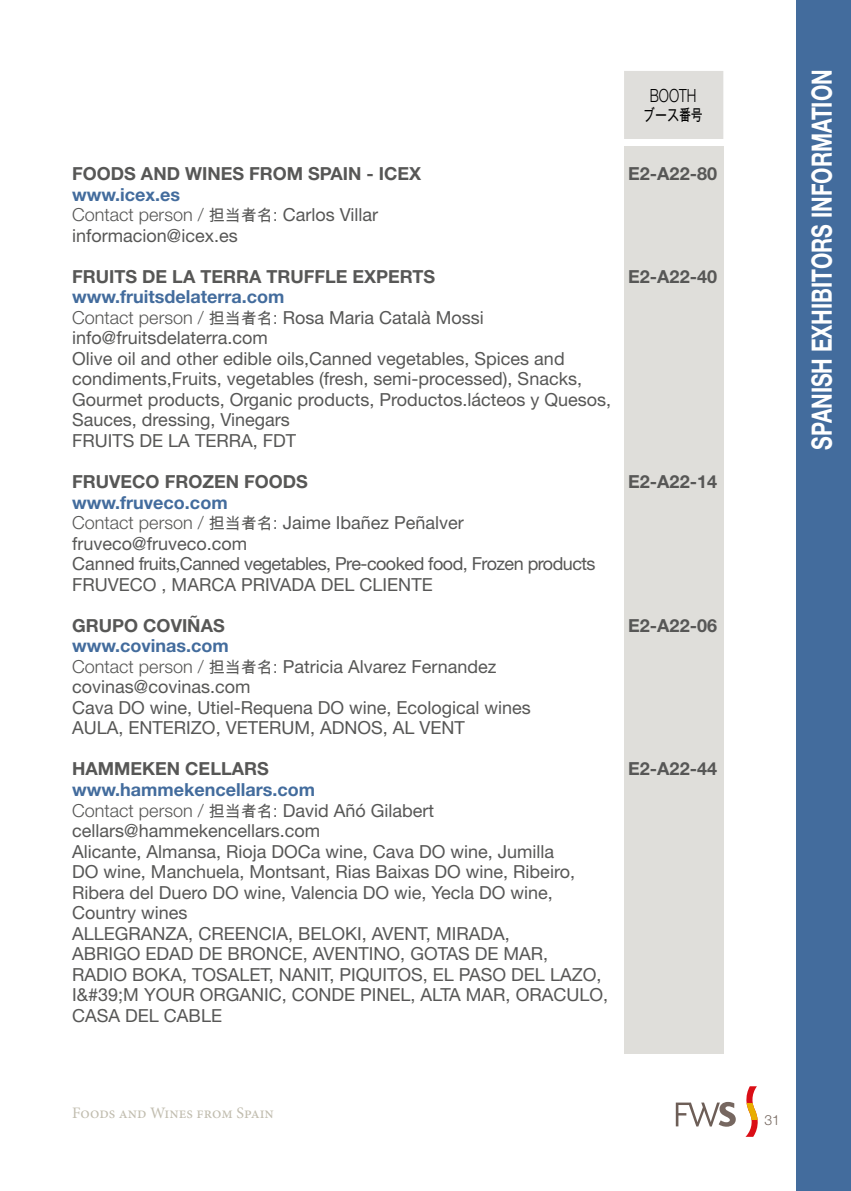
<style>
.page{position:relative;width:851px;height:1191px;background:#fff}
.page>*{position:absolute;margin:0;border:0;box-sizing:border-box;transform-origin:0 0}
.t1{font:700 28px "Helvetica Neue LT Pro";color:#fff;scale:.75 1}
.t2{font:300 18.2px "Helvetica Neue LT Pro";color:#000;scale:.75 1}
.t3{font:18px/20.6px "Helvetica Neue LT Pro";color:#575756}
.t4{font:700 18px "Helvetica Neue LT Pro";color:#575756}
.t5{font:16px "Minion Pro";color:#c1bdaf}
.t6{font:16px "Arial Unicode MS";letter-spacing:-.01em;color:#000;scale:.75 1}
.t7{font:300 14px "Helvetica Neue LT Pro";color:#75675f}
.s1{font-weight:700;color:#436c9d}
.s2{font-weight:300}
.s3{font-family:"Arial Unicode MS";font-size:16px}
</style>
<div class="page">
<div style="left:624px;top:71px;width:99px;height:68px;background:#dfdedb"></div>
<div style="left:624px;top:146px;width:99px;height:907px;background:#dfdeda"></div>
<svg style="left:746px;top:1086px;width:11px;height:50px"></svg>
<svg style="left:675px;top:1101px;width:60px;height:25px"></svg>
<div style="left:795px;top:0;width:55px;height:1191px;background:#436c9d"></div>
<p class="t2" style="left:649px;top:84px;width:63px">BOOTH</p>
<p class="t6" style="left:643px;top:104px;width:81px">ブース番号</p>
<p class="t4" style="left:72px;top:163px;width:350px">FOODS AND WINES FROM SPAIN - ICEX</p>
<p class="t4" style="left:628px;top:163px;width:90px">E2-A22-80</p>
<p class="t3" style="left:72px;top:184px;width:307px"><span class="s1">www.icex.es<br></span><span class="s2">Contact person /</span> <span class="s3">担当者名</span><span class="s2">:</span> Carlos Villar informacion@icex.es</p>
<p class="t4" style="left:72px;top:265px;width:364px">FRUITS DE LA TERRA TRUFFLE EXPERTS</p>
<p class="t4" style="left:628px;top:265px;width:90px">E2-A22-40</p>
<p class="t3" style="left:72px;top:286px;width:540px"><span class="s1">www.fruitsdelaterra.com<br></span><span class="s2">Contact person /</span> <span class="s3">担当者名</span><span class="s2">:</span> Rosa Maria Català Mossi info@fruitsdelaterra.com<br>Olive oil and other edible oils,Canned vegetables, Spices and condiments,Fruits, vegetables (fresh, semi-processed), Snacks, Gourmet products, Organic products, Productos.lácteos y Quesos, Sauces, dressing, Vinegars<br>FRUITS DE LA TERRA, FDT</p>
<p class="t4" style="left:72px;top:470px;width:237px">FRUVECO FROZEN FOODS</p>
<p class="t4" style="left:628px;top:470px;width:90px">E2-A22-14</p>
<p class="t3" style="left:72px;top:491px;width:525px"><span class="s1">www.fruveco.com<br></span><span class="s2">Contact person /</span> <span class="s3">担当者名</span><span class="s2">:</span> Jaime Ibañez Peñalver fruveco@fruveco.com<br>Canned fruits,Canned vegetables, Pre-cooked food, Frozen products FRUVECO , MARCA PRIVADA DEL CLIENTE</p>
<p class="t4" style="left:72px;top:614px;width:154px">GRUPO COVIÑAS</p>
<p class="t4" style="left:628px;top:614px;width:90px">E2-A22-06</p>
<p class="t3" style="left:72px;top:635px;width:460px"><span class="s1">www.covinas.com<br></span><span class="s2">Contact person /</span> <span class="s3">担当者名</span><span class="s2">:</span> Patricia Alvarez Fernandez covinas@covinas.com<br>Cava DO wine, Utiel-Requena DO wine, Ecological wines AULA, ENTERIZO, VETERUM, ADNOS, AL VENT</p>
<p class="t4" style="left:72px;top:758px;width:198px">HAMMEKEN CELLARS</p>
<p class="t4" style="left:628px;top:758px;width:90px">E2-A22-44</p>
<p class="t3" style="left:72px;top:779px;width:537px"><span class="s1">www.hammekencellars.com<br></span><span class="s2">Contact person /</span> <span class="s3">担当者名</span><span class="s2">:</span> David Añó Gilabert cellars@hammekencellars.com<br>Alicante, Almansa, Rioja DOCa wine, Cava DO wine, Jumilla<br>DO wine, Manchuela, Montsant, Rias Baixas DO wine, Ribeiro, Ribera del Duero DO wine, Valencia DO wie, Yecla DO wine, Country wines<br>ALLEGRANZA, CREENCIA, BELOKI, AVENT, MIRADA,<br>ABRIGO EDAD DE BRONCE, AVENTINO, GOTAS DE MAR,<br>RADIO BOKA, TOSALET, NANIT, PIQUITOS, EL PASO DEL LAZO, I&amp;#39;M YOUR ORGANIC, CONDE PINEL, ALTA MAR, ORACULO, CASA DEL CABLE</p>
<p class="t5" style="left:72px;top:1101px;width:203px">Foods and Wines from Spain</p>
<h1 class="t1" style="left:804px;top:449px;width:508px;rotate:-90deg">SPANISH EXHIBITORS INFORMATION</h1>
<p class="t7" style="left:764px;top:1111px;width:17px">31</p>
</div>
